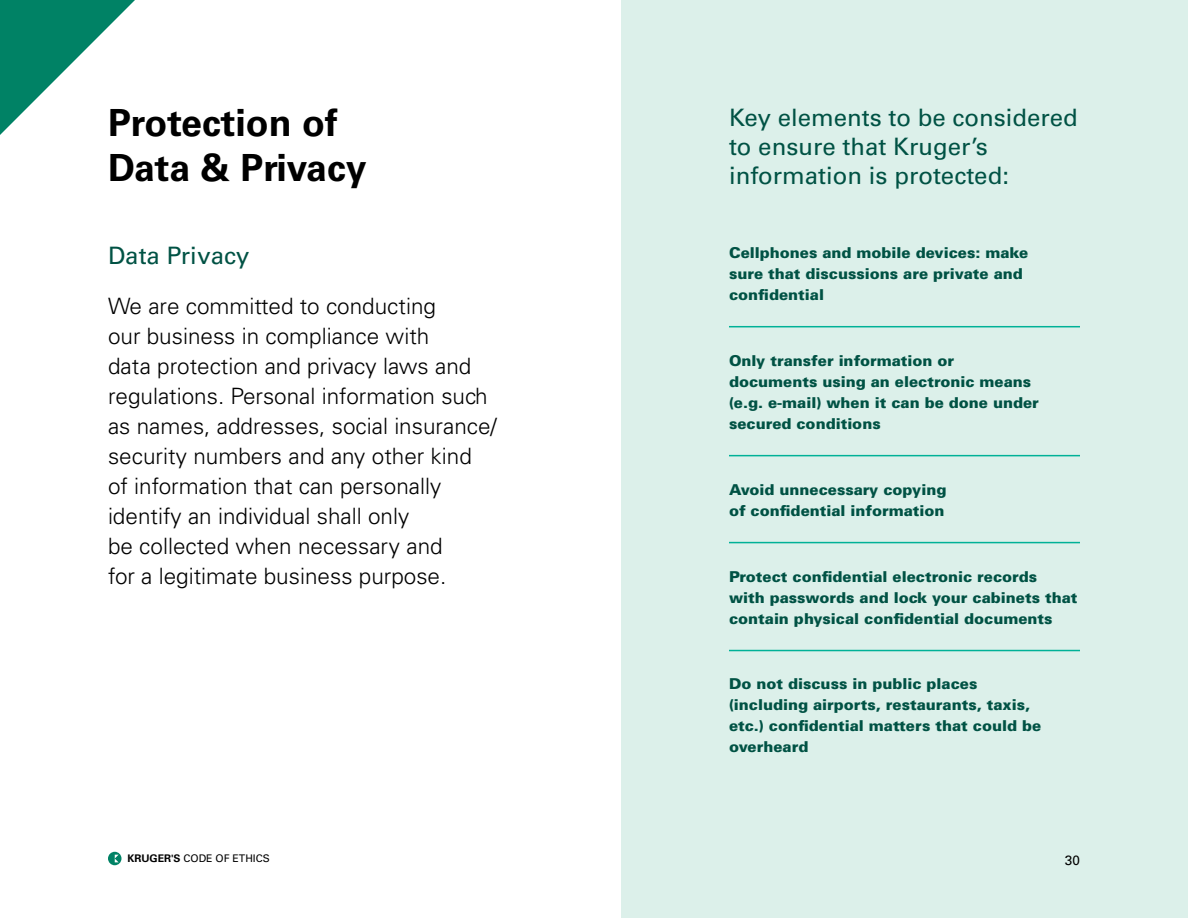
<style>
.page{position:relative;width:1188px;height:918px;background:#fff}
.page>*{position:absolute;margin:0;border:0;box-sizing:border-box;transform-origin:0 0}
.t1{font:700 37.5px/45px "Univers";color:#000}
.t2{font:24px/28.8px "Univers";color:#005244}
.t3{font:300 22.5px/30px "Univers";color:#000}
.t4{font:900 15px/21px "Univers";color:#005244}
.t5{font:13.5px "Univers";color:#000}
.t6{font:10.5px "Univers";color:#000}
.s1{font-weight:700}
</style>
<div class="page">
<div style="left:621px;top:0;width:567px;height:918px;background:#dcf0ea"></div>
<hr style="left:729px;top:326px;width:351px;height:1px;background:#00b197">
<hr style="left:729px;top:455px;width:351px;height:1px;background:#00b197">
<hr style="left:729px;top:542px;width:351px;height:1px;background:#00b197">
<hr style="left:729px;top:650px;width:351px;height:1px;background:#00b197">
<svg style="left:0;top:0;width:135px;height:135px"></svg>
<svg style="left:108px;top:852px;width:14px;height:13px"></svg>
<svg style="left:115px;top:855px;width:4px;height:7px"></svg>
<h1 class="t1" style="left:108px;top:101px;width:260px">Protection of<br>Data &amp; Privacy</h1>
<h2 class="t2" style="left:108px;top:241px;width:143px">Data Privacy</h2>
<p class="t3" style="left:108px;top:291px;width:390px">We are committed to conducting<br>our business in compliance with<br>data protection and privacy laws and regulations. Personal information such as names, addresses, social insurance/ security numbers and any other kind of information that can personally identify an individual shall only<br>be collected when necessary and<br>for a legitimate business purpose.</p>
<h2 class="t2" style="left:729px;top:103px;width:350px">Key elements to be considered to ensure that Kruger’s information is protected:</h2>
<p class="t4" style="left:729px;top:242px;width:301px">Cellphones and mobile devices: make sure that discussions are private and confidential</p>
<p class="t4" style="left:729px;top:350px;width:311px">Only transfer information or documents using an electronic means (e.g. e-mail) when it can be done under secured conditions</p>
<p class="t4" style="left:729px;top:479px;width:219px">Avoid unnecessary copying of confidential information</p>
<p class="t4" style="left:729px;top:566px;width:350px">Protect confidential electronic records<br>with passwords and lock your cabinets that contain physical confidential documents</p>
<p class="t4" style="left:729px;top:674px;width:314px">Do not discuss in public places (including airports, restaurants, taxis, etc.) confidential matters that could be overheard</p>
<p class="t6" style="left:127px;top:852px;width:144px"><span class="s1">KRUGER'S</span> CODE OF ETHICS</p>
<p class="t5" style="left:1065px;top:852px;width:17px">30</p>
</div>
